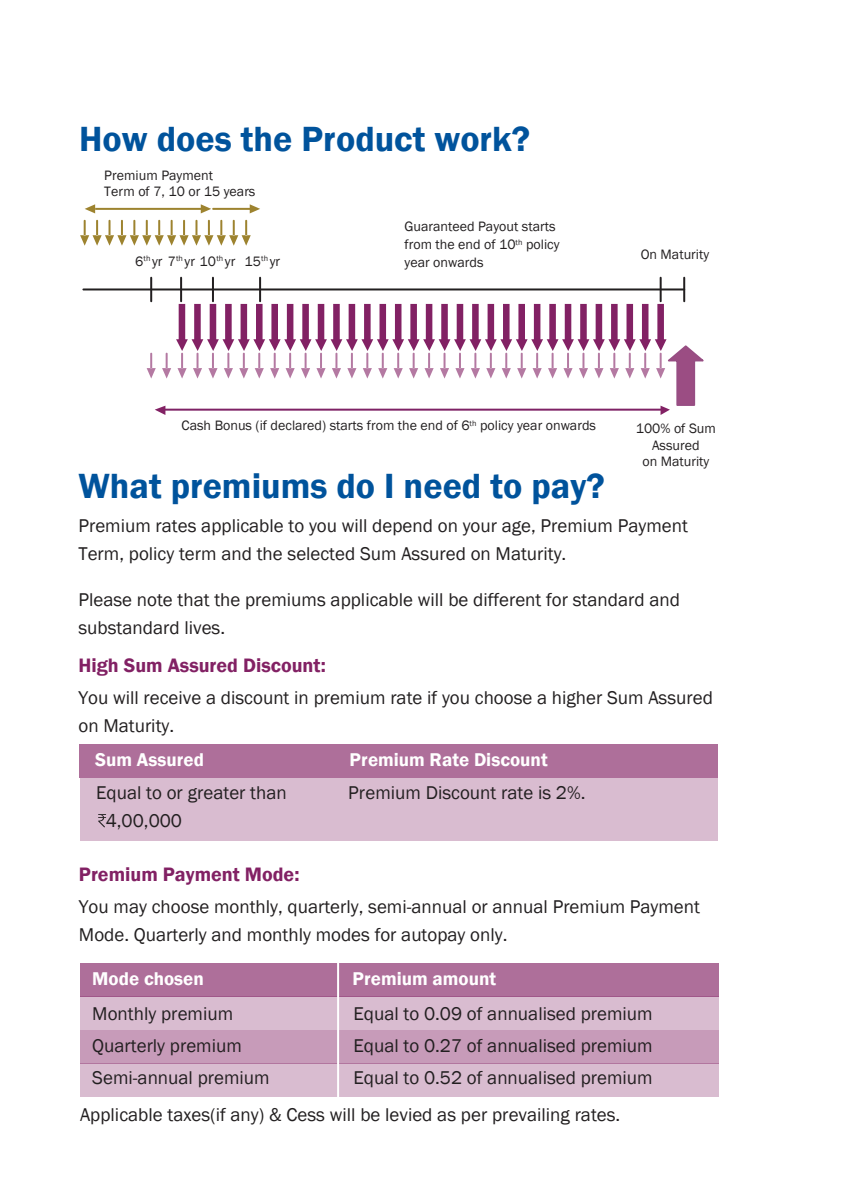
<style>
.page{position:relative;width:844px;height:1191px;background:#fff}
.page>*{position:absolute;margin:0;border:0;box-sizing:border-box;transform-origin:0 0}
.t1{font:600 36px "Franklin Gothic";color:#00539c}
.t2{font:600 20px "Franklin Gothic";color:#822164}
.t3{font:19px/28px "Franklin Gothic";color:#221f20}
.t4{font:600 19px "Franklin Gothic";color:#fff}
.t5{font:14px/16.8px "Franklin Gothic";color:#221f20}
</style>
<div class="page">
<hr style="left:83px;top:288px;width:601px;height:2px;background:#221f20">
<hr style="left:212px;top:278px;width:2px;height:23px;background:#221f20">
<hr style="left:180px;top:278px;width:2px;height:23px;background:#221f20">
<hr style="left:259px;top:278px;width:2px;height:23px;background:#221f20">
<hr style="left:150px;top:278px;width:2px;height:23px;background:#221f20">
<hr style="left:659px;top:278px;width:2px;height:23px;background:#221f20">
<hr style="left:683px;top:278px;width:2px;height:23px;background:#221f20">
<svg style="left:147px;top:304px;width:556px;height:111px"></svg>
<svg style="left:85px;top:204px;width:175px;height:9px"></svg>
<svg style="left:80px;top:220px;width:171px;height:26px"></svg>
<div style="left:80px;top:744px;width:638px;height:34px;background:#ae6f9a"></div>
<div style="left:80px;top:778px;width:637px;height:63px;background:#d9bcd0"></div>
<svg style="left:98px;top:814px;width:8px;height:13px"></svg>
<div style="left:80px;top:963px;width:638px;height:33px;background:#ae6f9a"></div>
<div style="left:80px;top:996px;width:638px;height:34px;background:#d9bcd0"></div>
<div style="left:80px;top:1030px;width:638px;height:34px;background:#c79bb9"></div>
<div style="left:80px;top:1064px;width:638px;height:33px;background:#d9bcd0"></div>
<hr style="left:337px;top:963px;width:2px;height:134px;background:#fff">
<h1 class="t1" style="left:79px;top:117px;width:452px">How does the Product work?</h1>
<p class="t5" style="left:104px;top:167px;width:153px">Premium Payment<br>Term of 7, 10 or 15 years</p>
<p class="t5" style="left:135px;top:253px;width:147px">6<sup>th</sup> yr 7<sup>th</sup> yr 10<sup>th</sup> yr 15<sup>th</sup> yr</p>
<p class="t5" style="left:404px;top:218px;width:156px;line-height:18px">Guaranteed Payout starts from the end of 10<sup>th</sup> policy year onwards</p>
<p class="t5" style="left:640px;top:246px;width:70px">On Maturity</p>
<p class="t5" style="left:181px;top:417px;width:416px">Cash Bonus (if declared) starts from the end of 6<sup>th</sup> policy year onwards</p>
<p class="t5" style="left:635px;top:420px;width:82px;text-align:center">100% of Sum<br>Assured<br>on Maturity</p>
<h1 class="t1" style="left:78px;top:463px;width:527px">What premiums do I need to pay?</h1>
<p class="t3" style="left:78px;top:512px;width:610px">Premium rates applicable to you will depend on your age, Premium Payment<br>Term, policy term and the selected Sum Assured on Maturity.</p>
<p class="t3" style="left:78px;top:586px;width:603px">Please note that the premiums applicable will be different for standard and substandard lives.</p>
<p class="t2" style="left:78px;top:653px;width:249px">High Sum Assured Discount:</p>
<p class="t3" style="left:78px;top:684px;width:636px">You will receive a discount in premium rate if you choose a higher Sum Assured on Maturity.</p>
<p class="t4" style="left:95px;top:748px;width:110px">Sum Assured</p>
<p class="t4" style="left:349px;top:748px;width:199px">Premium Rate Discount</p>
<p class="t3" style="left:106px;top:779px;width:182px;text-indent:-10px">Equal to or greater than<br>4,00,000</p>
<p class="t3" style="left:348px;top:779px;width:239px">Premium Discount rate is 2%.</p>
<p class="t2" style="left:79px;top:862px;width:222px">Premium Payment Mode:</p>
<p class="t3" style="left:79px;top:893px;width:622px">You may choose monthly, quarterly, semi-annual or annual Premium Payment<br>Mode. Quarterly and monthly modes for autopay only.</p>
<p class="t4" style="left:92px;top:967px;width:113px">Mode chosen</p>
<p class="t4" style="left:352px;top:967px;width:145px">Premium amount</p>
<p class="t3" style="left:92px;top:1000px;width:142px">Monthly premium</p>
<p class="t3" style="left:353px;top:1000px;width:301px">Equal to 0.09 of annualised premium</p>
<p class="t3" style="left:92px;top:1032px;width:151px">Quarterly premium</p>
<p class="t3" style="left:353px;top:1032px;width:301px">Equal to 0.27 of annualised premium</p>
<p class="t3" style="left:92px;top:1064px;width:179px">Semi-annual premium</p>
<p class="t3" style="left:353px;top:1064px;width:301px">Equal to 0.52 of annualised premium</p>
<p class="t3" style="left:80px;top:1101px;width:541px">Applicable taxes(if any) &amp; Cess will be levied as per prevailing rates.</p>
</div>
